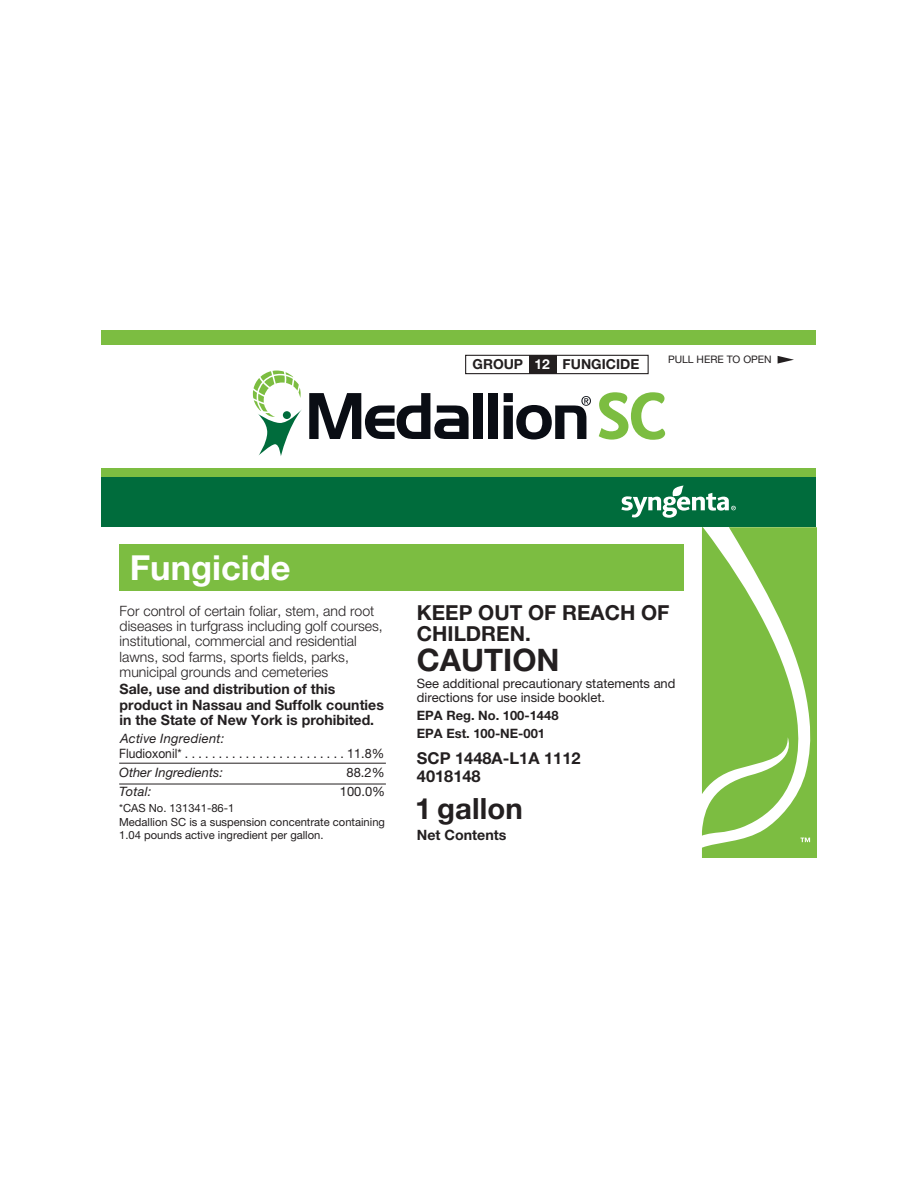
<style>
.page{position:relative;width:918px;height:1188px;background:#fff}
.page>*{position:absolute;margin:0;border:0;box-sizing:border-box;transform-origin:0 0}
.t1{font:700 34.5px "Helvetica Neue LT Pro";color:#fff}
.t2{font:700 31.05px "Helvetica Neue LT Pro";color:#231f20}
.t3{font:700 29.25px "Helvetica Neue LT Pro";letter-spacing:.005em;color:#231f20}
.t4{font:700 20.7px/20.7px "Helvetica Neue LT Pro";color:#231f20}
.t5{font:700 16.35px/18.1px "Helvetica Neue LT Pro";color:#231f20}
.t6{font:300 14.25px/15.3px "Helvetica Neue LT Pro";color:#231f20}
.t7{font:700 14.25px/15.3px "Helvetica Neue LT Pro";color:#231f20}
.t8{font:700 13.8px "Helvetica Neue LT Pro";color:#231f20}
.t9{font:12.9px/14.7px "Helvetica Neue LT Pro";color:#231f20}
.t10{font:12.9px "Helvetica Neue LT Pro";color:#231f20;scale:.93 1}
.t11{font:italic 12.9px "Helvetica Neue LT Pro";letter-spacing:.005em;color:#231f20}
.t12{font:700 12.9px/18.1px "Helvetica Neue LT Pro";color:#231f20}
.t13{font:11.25px/14.2px "Helvetica Neue LT Pro";color:#231f20}
.t14{font:10.35px "Helvetica Neue LT Pro";color:#231f20}
.s1{color:#fff}
</style>
<div class="page">
<div style="left:102px;top:330px;width:714px;height:14px;background:#7cbd41"></div>
<div style="left:102px;top:476px;width:714px;height:51px;background:#006c3c"></div>
<div style="left:102px;top:468px;width:714px;height:8px;background:#7cbd41"></div>
<svg style="left:621px;top:486px;width:115px;height:32px"></svg>
<svg style="left:702px;top:527px;width:114px;height:331px"></svg>
<div style="left:119px;top:545px;width:565px;height:46px;background:#7cbd41"></div>
<hr style="left:119px;top:763px;width:267px;height:1px;background:#231f20">
<svg style="left:778px;top:356px;width:16px;height:8px"></svg>
<hr style="left:119px;top:784px;width:267px;height:1px;background:#231f20">
<div style="left:529px;top:355px;width:28px;height:19px;background:#231f20"></div>
<div style="left:465px;top:355px;width:184px;height:19px;border:1px solid #231f20"></div>
<svg style="left:309px;top:393px;width:160px;height:46px"></svg>
<div style="left:474px;top:393px;width:9px;height:46px;background:#0a0d14"></div>
<div style="left:489px;top:393px;width:9px;height:46px;background:#0a0d14"></div>
<svg style="left:599px;top:392px;width:66px;height:48px"></svg>
<svg style="left:253px;top:371px;width:49px;height:85px"></svg>
<svg style="left:504px;top:393px;width:87px;height:46px"></svg>
<p class="t8" style="left:473px;top:359px;width:168px">GROUP <span class="s1">12</span> FUNGICIDE</p>
<p class="t14" style="left:668px;top:356px;width:105px">PULL HERE TO OPEN</p>
<h1 class="t1" style="left:130px;top:555px;width:162px">Fungicide</h1>
<p class="t6" style="left:120px;top:604px;width:265px">For control of certain foliar, stem, and root diseases in turfgrass including golf courses, institutional, commercial and residential lawns, sod farms, sports fields, parks, municipal grounds and cemeteries</p>
<p class="t7" style="left:120px;top:683px;width:266px">Sale, use and distribution of this product in Nassau and Suffolk counties in the State of New York is prohibited.</p>
<p class="t11" style="left:120px;top:734px;width:106px">Active Ingredient:</p>
<p class="t10" style="left:119px;top:749px;width:286px">Fludioxonil* . . . . . . . . . . . . . . . . . . . . . . . . 11.8%</p>
<p class="t11" style="left:119px;top:768px;width:105px">Other Ingredients:</p>
<p class="t9" style="left:347px;top:766px;width:40px">88.2%</p>
<p class="t11" style="left:119px;top:787px;width:34px">Total:</p>
<p class="t9" style="left:340px;top:785px;width:47px">100.0%</p>
<p class="t13" style="left:119px;top:802px;width:267px">*CAS No. 131341-86-1<br>Medallion SC is a suspension concentrate containing</p>
<p class="t13" style="left:119px;top:829px;width:206px">1.04 pounds active ingredient per gallon.</p>
<h3 class="t4" style="left:417px;top:605px;width:254px">KEEP OUT OF REACH OF<br>CHILDREN.</h3>
<h2 class="t2" style="left:417px;top:649px;width:144px">CAUTION</h2>
<p class="t9" style="left:417px;top:677px;width:260px">See additional precautionary statements and directions for use inside booklet.</p>
<p class="t12" style="left:417px;top:708px;width:143px">EPA Reg. No. 100-1448<br>EPA Est. 100-NE-001</p>
<p class="t5" style="left:417px;top:750px;width:165px">SCP 1448A-L1A 1112<br>4018148</p>
<h3 class="t3" style="left:415px;top:798px;width:109px">1 gallon</h3>
<p class="t7" style="left:417px;top:829px;width:91px">Net Contents</p>
</div>
